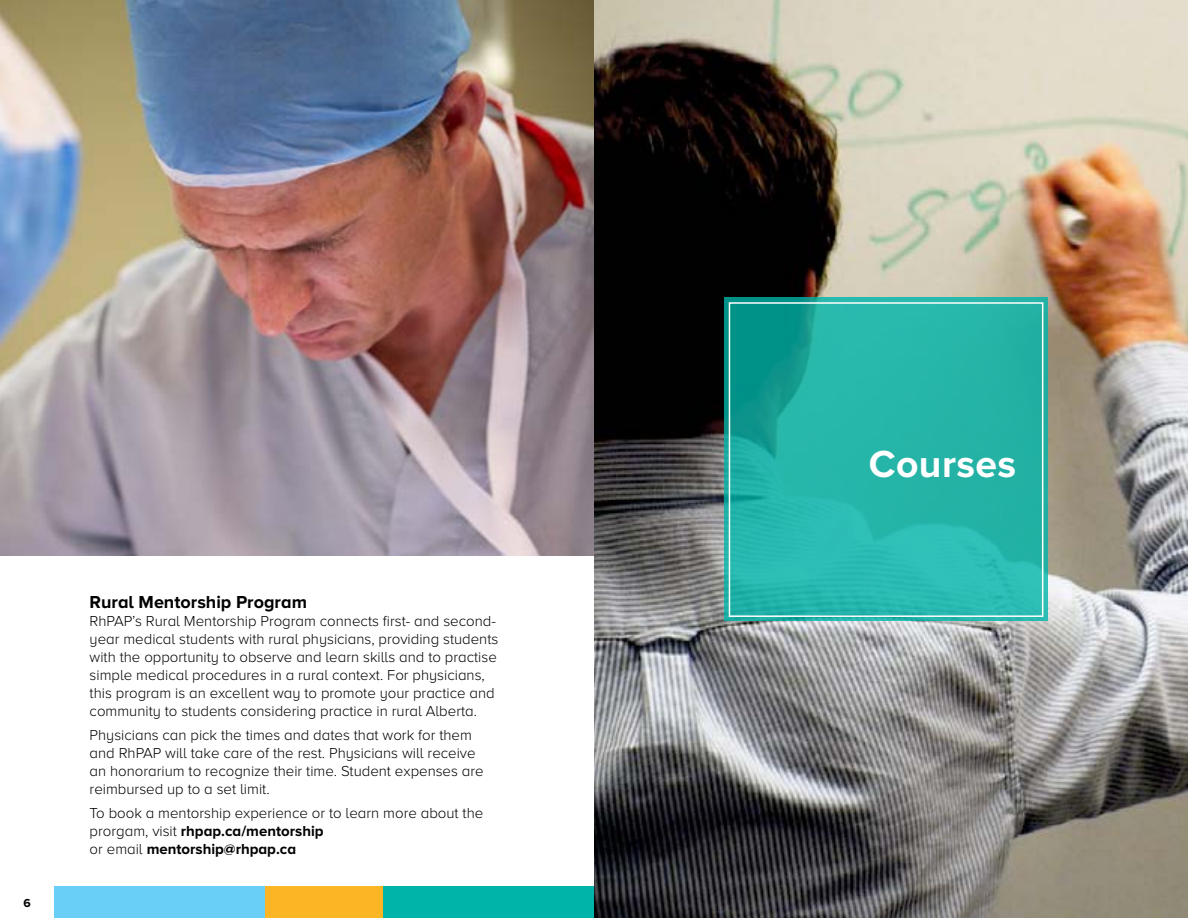
<style>
.page{position:relative;width:1188px;height:918px;background:#fff}
.page>*{position:absolute;margin:0;border:0;box-sizing:border-box;transform-origin:0 0}
.t1{font:700 39px "Proxima Nova A";letter-spacing:.01em;color:#fff}
.t2{font:700 18px "Proxima Nova A";color:#000}
.t3{font:300 15px/18px "Proxima Nova A";color:#000}
.t4{font:700 12px "Proxima Nova A";color:#000}
.s1{font-weight:700}
</style>
<div class="page">
<div style="left:54px;top:887px;width:211px;height:31px;background:#6acff6"></div>
<div style="left:265px;top:887px;width:118px;height:31px;background:#fcb524"></div>
<div style="left:383px;top:887px;width:211px;height:31px;background:#00b4aa"></div>
<img style="left:0;top:0;width:594px;height:555px">
<img style="left:594px;top:0;width:594px;height:918px">
<svg style="left:724px;top:297px;width:324px;height:324px;background:#23b2a8"></svg>
<div style="left:729px;top:302px;width:314px;height:315px;border:2px solid #fff"></div>
<p class="t4" style="left:23px;top:896px;width:9px">6</p>
<p class="t2" style="left:90px;top:592px;width:219px">Rural Mentorship Program</p>
<p class="t3" style="left:90px;top:612px;width:410px">RhPAP’s Rural Mentorship Program connects first- and second&shy;year medical students with rural physicians, providing students with the opportunity to observe and learn skills and to practise simple medical procedures in a rural context. For physicians, this program is an excellent way to promote your practice and community to students considering practice in rural Alberta.</p>
<p class="t3" style="left:90px;top:726px;width:396px">Physicians can pick the times and dates that work for them and RhPAP will take care of the rest. Physicians will receive an honorarium to recognize their time. Student expenses are reimbursed up to a set limit.</p>
<p class="t3" style="left:90px;top:804px;width:395px">To book a mentorship experience or to learn more about the prorgam, visit <span class="s1">rhpap.ca/mentorship<br></span>or email <span class="s1">mentorship@rhpap.ca</span></p>
<h1 class="t1" style="left:869px;top:441px;width:149px">Courses</h1>
</div>
